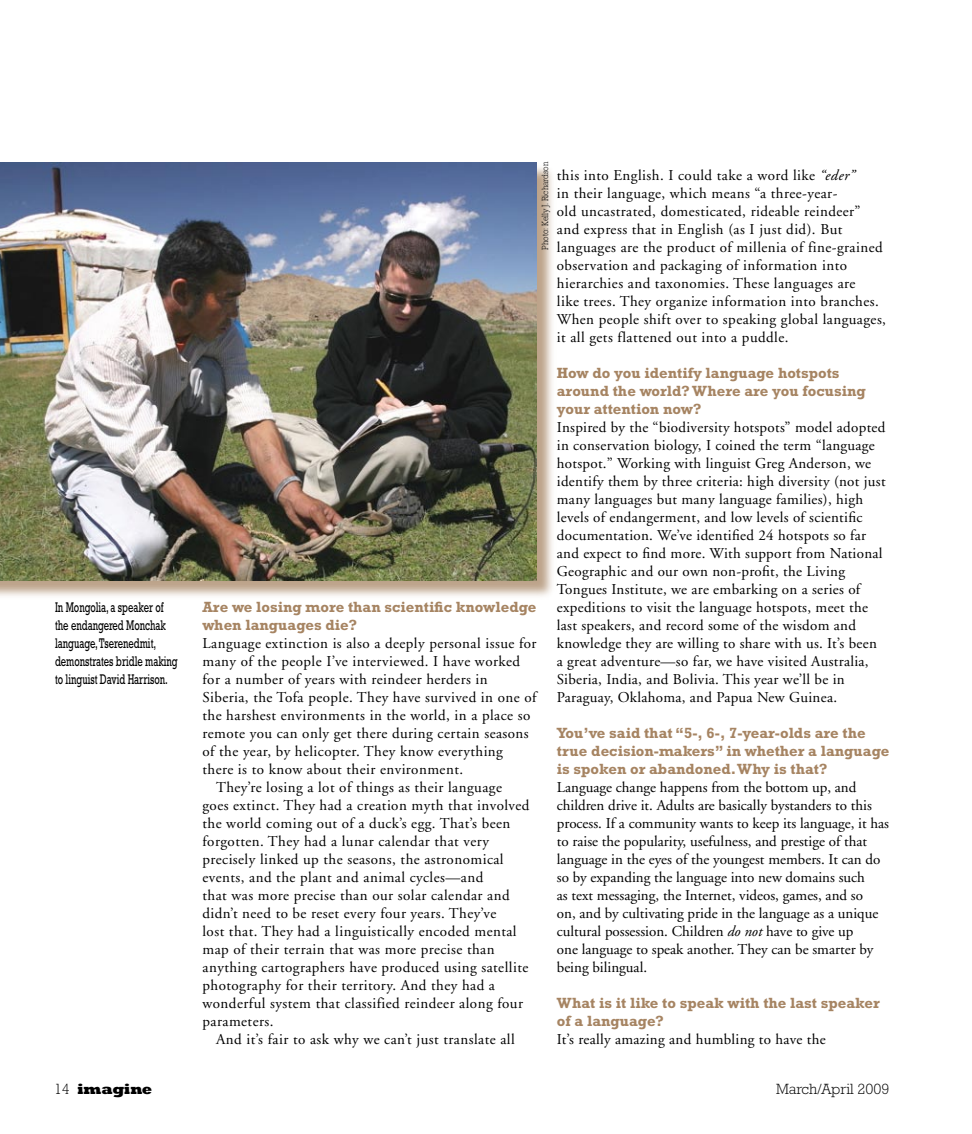
<style>
.page{position:relative;width:972px;height:1134px;background:#fff}
.page>*{position:absolute;margin:0;border:0;box-sizing:border-box;transform-origin:0 0}
.t1{font:15px/18px "Adobe Garamond";letter-spacing:.03em;color:#000}
.t2{font:15px/18px "Adobe Garamond";color:#000}
.t3{font:700 15px/18px "Rockwell";color:#a68462}
.t4{font:300 15px "Rockwell";color:#000}
.t5{font:800 15px "Rockwell";color:#000}
.t6{font:14.25px/18px "Rockwell";color:#000;scale:.66 1}
.t7{font:300 9px "Rockwell";color:#000;scale:.9 1}
.s1{font-style:italic}
.s2{font-weight:300}
</style>
<div class="page">
<div style="left:0;top:164px;width:557px;height:436px;background:#a68462;opacity:.75"></div>
<img style="left:0;top:162px;width:537px;height:418px">
<p class="t6" style="left:55px;top:598px;width:187px">In Mongolia, a speaker of the endangered Monchak language, Tserenedmit, demonstrates bridle making to linguist David Harrison.</p>
<p class="t7" style="left:540px;top:250px;width:99px;rotate:-90deg">Photo: Kelly J. Richardson</p>
<p class="t1" style="left:557px;top:167px;width:331px">this into English. I could take a word like <span class="s1">“eder”<br></span>in their language, which means “a three-year-<br>old uncastrated, domesticated, rideable reindeer” and express that in English (as I just did). But languages are the product of millenia of fine-grained observation and packaging of information into hierarchies and taxonomies. These languages are<br>like trees. They organize information into branches.<br>When people shift over to speaking global languages, it all gets flattened out into a puddle.</p>
<p class="t3" style="left:557px;top:364px;width:311px">How do you identify language hotspots around the world? Where are you focusing your attention now?</p>
<p class="t1" style="left:557px;top:419px;width:330px">Inspired by the “biodiversity hotspots” model adopted in conservation biology, I coined the term “language hotspot.” Working with linguist Greg Anderson, we identify them by three criteria: high diversity (not just many languages but many language families), high levels of endangerment, and low levels of scientific documentation. We’ve identified 24 hotspots so far and expect to find more. With support from National Geographic and our own non-profit, the Living Tongues Institute, we are embarking on a series of expeditions to visit the language hotspots, meet the last speakers, and record some of the wisdom and knowledge they are willing to share with us. It’s been a great adventure—so far, we have visited Australia, Siberia, India, and Bolivia. This year we’ll be in Paraguay, Oklahoma, and Papua New Guinea.</p>
<p class="t3" style="left:557px;top:724px;width:334px">You’ve said that “5-, 6-, 7-year-olds are the true decision-makers” in whether a language is spoken or abandoned. Why is that?</p>
<p class="t2" style="left:557px;top:779px;width:334px">Language change happens from the bottom up, and children drive it. Adults are basically bystanders to this process. If a community wants to keep its language, it has to raise the popularity, usefulness, and prestige of that language in the eyes of the youngest members. It can do so by expanding the language into new domains such<br>as text messaging, the Internet, videos, games, and so<br>on, and by cultivating pride in the language as a unique cultural possession. Children <span class="s1">do not</span> have to give up<br>one language to speak another. They can be smarter by being bilingual.</p>
<p class="t3" style="left:557px;top:994px;width:324px">What is it like to speak with the last speaker of a language?</p>
<p class="t1" style="left:557px;top:1031px;width:270px">It’s really amazing and humbling to have the</p>
<p class="t3" style="left:202px;top:598px;width:335px">Are we losing more than scientific knowledge when languages die?</p>
<p class="t1" style="left:202px;top:635px;width:336px">Language extinction is also a deeply personal issue for</p>
<p class="t1" style="left:202px;top:653px;width:319px">many of the people I’ve interviewed. I have worked</p>
<p class="t1" style="left:202px;top:671px;width:287px">for a number of years with reindeer herders in</p>
<p class="t1" style="left:202px;top:689px;width:336px">Siberia, the Tofa people. They have survived in one of</p>
<p class="t1" style="left:202px;top:707px;width:329px">the harshest environments in the world, in a place so</p>
<p class="t1" style="left:202px;top:725px;width:328px">remote you can only get there during certain seasons</p>
<p class="t1" style="left:202px;top:743px;width:302px">of the year, by helicopter. They know everything</p>
<p class="t1" style="left:202px;top:761px;width:262px">there is to know about their environment.</p>
<p class="t1" style="left:216px;top:779px;width:287px">They’re losing a lot of things as their language</p>
<p class="t1" style="left:202px;top:797px;width:328px">goes extinct. They had a creation myth that involved</p>
<p class="t1" style="left:202px;top:815px;width:309px">the world coming out of a duck’s egg. That’s been</p>
<p class="t1" style="left:202px;top:833px;width:288px">forgotten. They had a lunar calendar that very</p>
<p class="t1" style="left:202px;top:851px;width:303px">precisely linked up the seasons, the astronomical</p>
<p class="t1" style="left:202px;top:869px;width:282px">events, and the plant and animal cycles—and</p>
<p class="t1" style="left:202px;top:887px;width:309px">that was more precise than our solar calendar and</p>
<p class="t1" style="left:202px;top:905px;width:295px">didn’t need to be reset every four years. They’ve</p>
<p class="t1" style="left:202px;top:923px;width:316px">lost that. They had a linguistically encoded mental</p>
<p class="t1" style="left:202px;top:941px;width:294px">map of their terrain that was more precise than</p>
<p class="t1" style="left:202px;top:959px;width:327px">anything cartographers have produced using satellite</p>
<p class="t1" style="left:202px;top:977px;width:294px">photography for their territory. And they had a</p>
<p class="t1" style="left:202px;top:995px;width:322px">wonderful system that classified reindeer along four</p>
<p class="t1" style="left:202px;top:1013px;width:73px">parameters.</p>
<p class="t1" style="left:216px;top:1031px;width:300px">And it’s fair to ask why we can’t just translate all</p>
<p class="t5" style="left:54px;top:1080px;width:100px"><span class="s2">14</span> imagine</p>
<p class="t4" style="left:776px;top:1080px;width:115px">March/April 2009</p>
</div>
